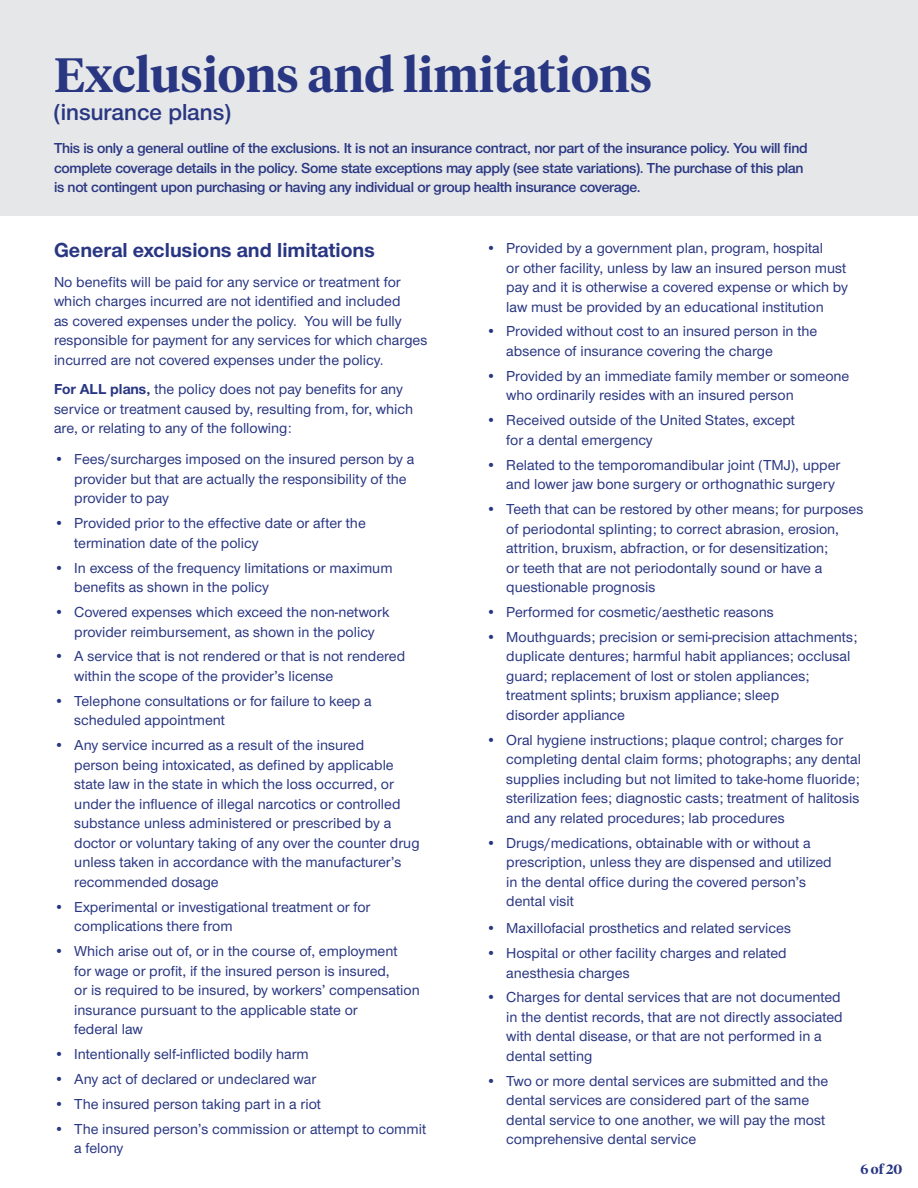
<style>
.page{position:relative;width:918px;height:1188px;background:#fff}
.page>*{position:absolute;margin:0;border:0;box-sizing:border-box;transform-origin:0 0}
.t1{font:600 48px "UHC Serif Headline";color:#293682}
.t2{font:600 24px "UHC Sans";color:#293682}
.t3{font:700 21px "UHC Sans";color:#293682}
.t4{font:500 15px/19.5px "UHC Sans";color:#293682}
.t5{font:600 15px/19.5px "UHC Sans";letter-spacing:-.02em;color:#293682}
.t6{font:600 13.5px "UHC Serif Headline";color:#293682}
.s1{font-weight:700}
</style>
<div class="page">
<div style="left:0;top:0;width:918px;height:216px;background:#e6e7e8"></div>
<h1 class="t1" style="left:54px;top:42px;width:600px">Exclusions and limitations</h1>
<h2 class="t2" style="left:54px;top:97px;width:178px">(insurance plans)</h2>
<p class="t5" style="left:54px;top:138px;width:755px">This is only a general outline of the exclusions. It is not an insurance contract, nor part of the insurance policy. You will find complete coverage details in the policy. Some state exceptions may apply (see state variations). The purchase of this plan is not contingent upon purchasing or having any individual or group health insurance coverage.</p>
<h3 class="t3" style="left:54px;top:236px;width:322px">General exclusions and limitations</h3>
<p class="t4" style="left:54px;top:271px;width:375px">No benefits will be paid for any service or treatment for which charges incurred are not identified and included<br>as covered expenses under the policy. You will be fully responsible for payment for any services for which charges incurred are not covered expenses under the policy.</p>
<p class="t4" style="left:54px;top:379px;width:361px"><span class="s1">For ALL plans,</span> the policy does not pay benefits for any service or treatment caused by, resulting from, for, which are, or relating to any of the following:</p>
<p class="t4" style="left:74px;top:449px;width:342px;text-indent:-20px">• Fees/surcharges imposed on the insured person by a provider but that are actually the responsibility of the provider to pay</p>
<p class="t4" style="left:74px;top:513px;width:293px;text-indent:-20px">• Provided prior to the effective date or after the termination date of the policy</p>
<p class="t4" style="left:74px;top:557px;width:320px;text-indent:-20px">• In excess of the frequency limitations or maximum benefits as shown in the policy</p>
<p class="t4" style="left:54px;top:602px;width:337px;text-align:center">• Covered expenses which exceed the non-network provider reimbursement, as shown in the policy</p>
<p class="t4" style="left:74px;top:646px;width:332px;text-indent:-20px">• A service that is not rendered or that is not rendered within the scope of the provider’s license</p>
<p class="t4" style="left:74px;top:690px;width:299px;text-indent:-20px">• Telephone consultations or for failure to keep a scheduled appointment</p>
<p class="t4" style="left:74px;top:735px;width:347px;text-indent:-20px">• Any service incurred as a result of the insured<br>person being intoxicated, as defined by applicable state law in the state in which the loss occurred, or under the influence of illegal narcotics or controlled substance unless administered or prescribed by a doctor or voluntary taking of any over the counter drug unless taken in accordance with the manufacturer’s recommended dosage</p>
<p class="t4" style="left:74px;top:896px;width:298px;text-indent:-20px">• Experimental or investigational treatment or for complications there from</p>
<p class="t4" style="left:74px;top:941px;width:347px;text-indent:-20px">• Which arise out of, or in the course of, employment<br>for wage or profit, if the insured person is insured,<br>or is required to be insured, by workers’ compensation insurance pursuant to the applicable state or<br>federal law</p>
<p class="t4" style="left:54px;top:1044px;width:256px">• Intentionally self-inflicted bodily harm</p>
<p class="t4" style="left:54px;top:1068px;width:264px">• Any act of declared or undeclared war</p>
<p class="t4" style="left:54px;top:1093px;width:269px">• The insured person taking part in a riot</p>
<p class="t4" style="left:74px;top:1118px;width:354px;text-indent:-20px">• The insured person’s commission or attempt to commit a felony</p>
<p class="t4" style="left:506px;top:238px;width:343px;text-indent:-20px">• Provided by a government plan, program, hospital<br>or other facility, unless by law an insured person must pay and it is otherwise a covered expense or which by law must be provided by an educational institution</p>
<p class="t4" style="left:506px;top:321px;width:313px;text-indent:-20px">• Provided without cost to an insured person in the absence of insurance covering the charge</p>
<p class="t4" style="left:506px;top:365px;width:345px;text-indent:-20px">• Provided by an immediate family member or someone who ordinarily resides with an insured person</p>
<p class="t4" style="left:506px;top:410px;width:290px;text-indent:-20px">• Received outside of the United States, except for a dental emergency</p>
<p class="t4" style="left:506px;top:454px;width:336px;text-indent:-20px">• Related to the temporomandibular joint (TMJ), upper and lower jaw bone surgery or orthognathic surgery</p>
<p class="t4" style="left:506px;top:499px;width:359px;text-indent:-20px">• Teeth that can be restored by other means; for purposes of periodontal splinting; to correct abrasion, erosion, attrition, bruxism, abfraction, or for desensitization;<br>or teeth that are not periodontally sound or have a questionable prognosis</p>
<p class="t4" style="left:486px;top:602px;width:289px">• Performed for cosmetic/aesthetic reasons</p>
<p class="t4" style="left:506px;top:626px;width:353px;text-indent:-20px">• Mouthguards; precision or semi-precision attachments; duplicate dentures; harmful habit appliances; occlusal guard; replacement of lost or stolen appliances; treatment splints; bruxism appliance; sleep<br>disorder appliance</p>
<p class="t4" style="left:506px;top:729px;width:356px;text-indent:-20px">• Oral hygiene instructions; plaque control; charges for completing dental claim forms; photographs; any dental supplies including but not limited to take-home fluoride; sterilization fees; diagnostic casts; treatment of halitosis and any related procedures; lab procedures</p>
<p class="t4" style="left:506px;top:832px;width:327px;text-indent:-20px">• Drugs/medications, obtainable with or without a prescription, unless they are dispensed and utilized in the dental office during the covered person’s dental visit</p>
<p class="t4" style="left:486px;top:918px;width:307px">• Maxillofacial prosthetics and related services</p>
<p class="t4" style="left:506px;top:943px;width:282px;text-indent:-20px">• Hospital or other facility charges and related anesthesia charges</p>
<p class="t4" style="left:506px;top:987px;width:338px;text-indent:-20px">• Charges for dental services that are not documented in the dentist records, that are not directly associated with dental disease, or that are not performed in a dental setting</p>
<p class="t4" style="left:506px;top:1070px;width:324px;text-indent:-20px">• Two or more dental services are submitted and the dental services are considered part of the same dental service to one another, we will pay the most comprehensive dental service</p>
<p class="t6" style="left:860px;top:1160px;width:43px">6 of 20</p>
</div>
